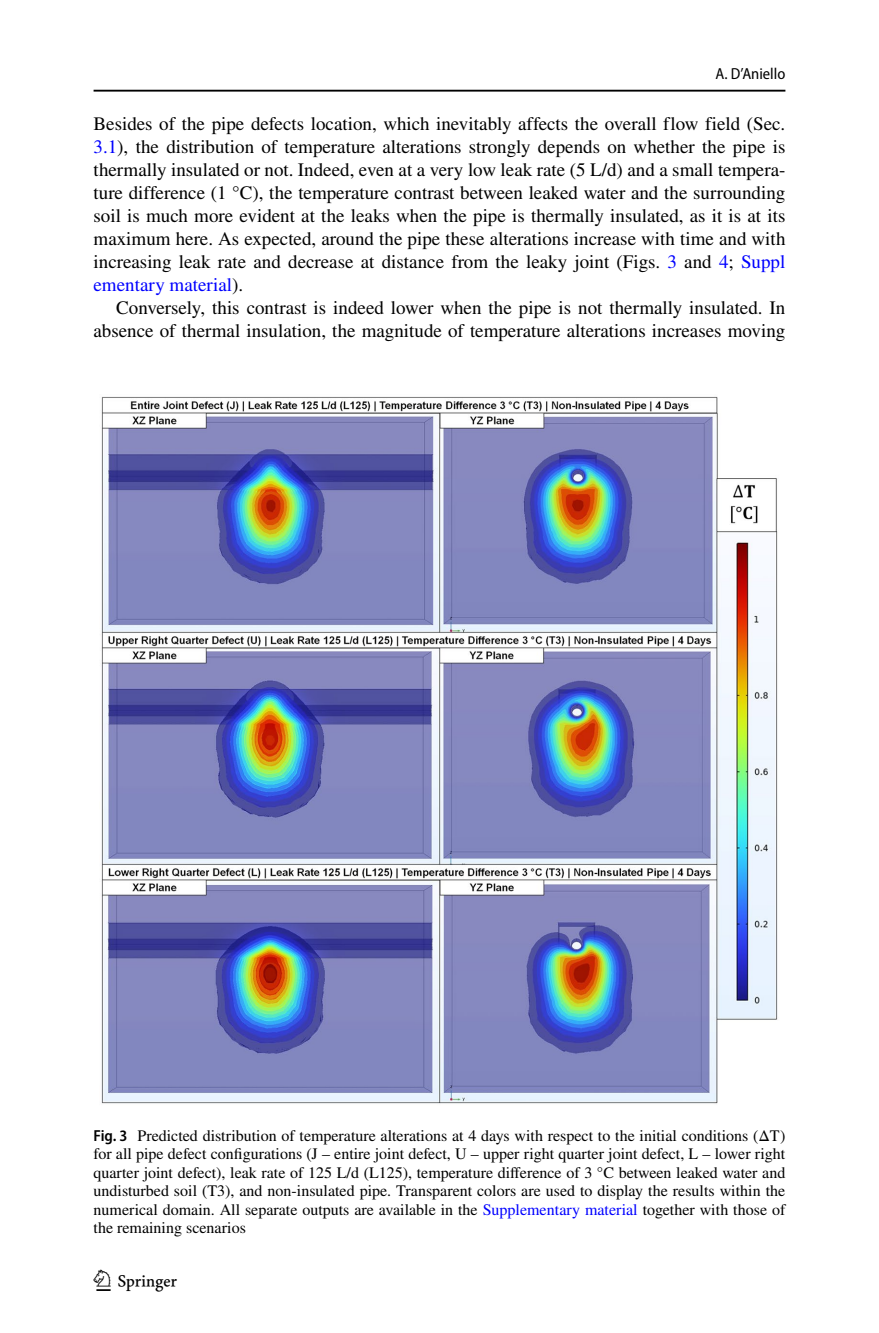
<style>
.page{position:relative;width:879px;height:1333px;background:#fff}
.page>*{position:absolute;margin:0;border:0;box-sizing:border-box;transform-origin:0 0}
.t1{font:30px "Springnew Regular 4";color:#000}
.t2{font:19px/23px "STIX";color:#000;text-align:justify}
.t3{font:16px/18.4px "STIX";color:#000;text-align:justify}
.t4{font:semi-condensed 16px "Myriad Pro";color:#000}
.s1{color:#00f}
.s2{font-family:"Myriad Pro";font-weight:600;font-stretch:semi-condensed}
.s3{font-family:"STIX Math Regular 2"}
</style>
<div class="page">
<hr style="left:94px;top:90px;width:691px;height:2px;background:#000">
<img style="left:101px;top:396px;width:677px;height:708px">
<p class="t4" style="left:715px;top:65px;width:71px">A. D’Aniello</p>
<p class="t2" style="left:94px;top:113px;width:693px">Besides of the pipe defects location, which inevitably affects the overall flow field (Sec.<br><span class="s1">3.1</span>), the distribution of temperature alterations strongly depends on whether the pipe is thermally insulated or not. Indeed, even at a very low leak rate (5 L/d) and a small tempera&shy;ture difference (1 °C), the temperature contrast between leaked water and the surrounding soil is much more evident at the leaks when the pipe is thermally insulated, as it is at its maximum here. As expected, around the pipe these alterations increase with time and with increasing leak rate and decrease at distance from the leaky joint (Figs. <span class="s1">3</span> and <span class="s1">4</span>; <span class="s1">Suppl ementary material</span>).</p>
<p class="t2" style="left:94px;top:297px;width:693px;text-align:right">Conversely, this contrast is indeed lower when the pipe is not thermally insulated. In absence of thermal insulation, the magnitude of temperature alterations increases moving</p>
<p class="t3" style="left:94px;top:1127px;width:693px"><span class="s2">Fig. 3</span> Predicted distribution of temperature alterations at 4 days with respect to the initial conditions (<span class="s3">ΔT</span>) for all pipe defect configurations (J – entire joint defect, U – upper right quarter joint defect, L – lower right quarter joint defect), leak rate of 125 L/d (L125), temperature difference of 3 °C between leaked water and undisturbed soil (T3), and non-insulated pipe. Transparent colors are used to display the results within the numerical domain. All separate outputs are available in the <span class="s1">Supplementary material</span> together with those of the remaining scenarios</p>
<h1 class="t1" style="left:96px;top:1269px;width:83px">1 3</h1>
</div>
